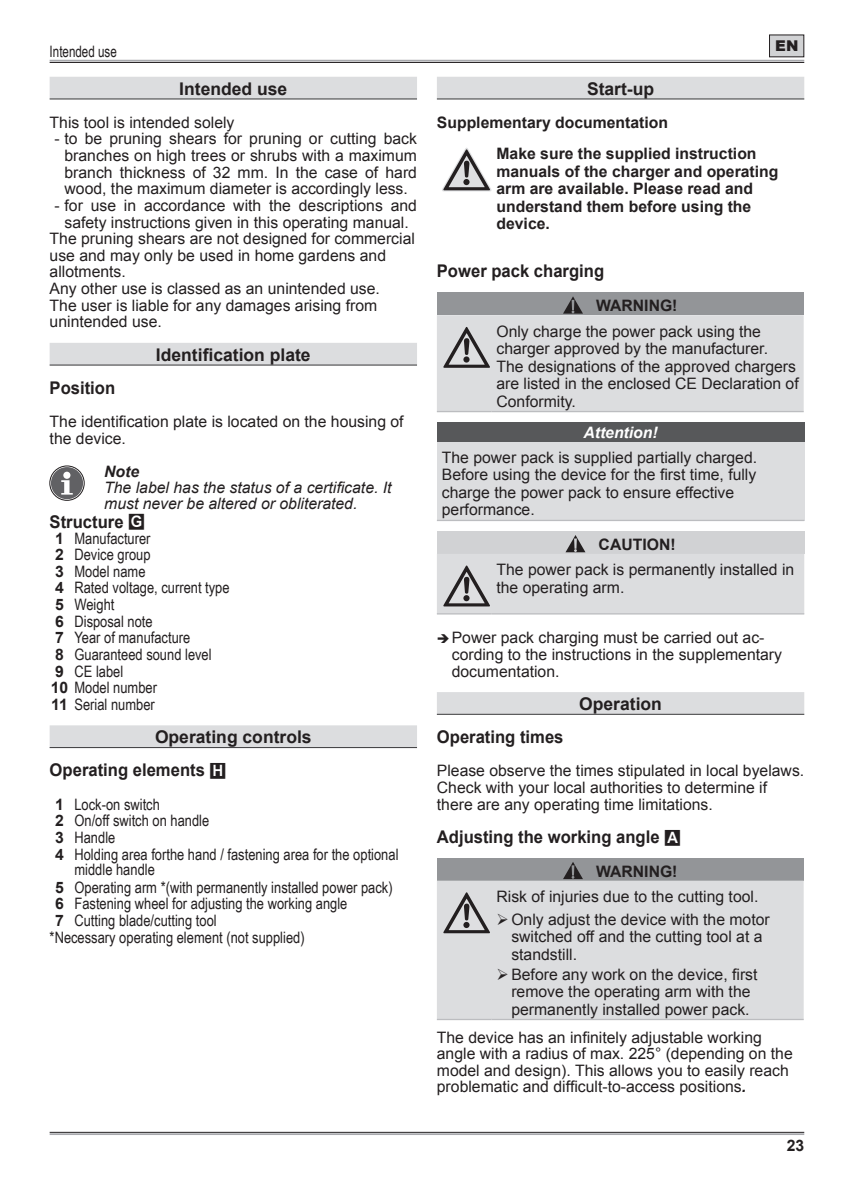
<style>
.page{position:relative;width:844px;height:1191px;background:#fff}
.page>*{position:absolute;margin:0;border:0;box-sizing:border-box;transform-origin:0 0}
.Headline_2{font:700 17.5px "Arial";color:#231f20;scale:.95 1}
.Headline_1{font:700 17.5px "Arial";color:#231f20}
.H2_ohne_Abstand{font:700 17.5px "Arial";color:#231f20;scale:.95 1}
.Fliesstext{font:15.75px/16.6px "Arial";color:#231f20}
.Aufzählung{font:15.75px/15.8px "Arial Narrow";color:#231f20}
.SI-Quelle{font:15.75px/17.5px "Arial";color:#231f20}
.SI-Quelle-2{font:700 15.75px/17.5px "Arial";color:#231f20}
.Hinweistext{font:italic 15.75px/15.8px "Arial";color:#231f20}
.Fließtext{font:15.75px "Arial Narrow";color:#231f20}
.Fliesstext-2{font:700 15.75px "Arial";color:#231f20}
.SI-WARNUNG{font:700 15.75px "Arial";color:#231f20}
.Aufzählung-2{font:15.75px "Arial Narrow";color:#231f20;scale:.9 1}
.SI-ACHTUNG{font:italic 700 15.75px "Arial";color:#fff}
.SI-VORSICHT{font:700 15.75px "Arial";color:#231f20}
.t1{font:900 14.88px "Arial";color:#231f20}
.s1{font-weight:700}
.s2{font-family:"Wolf Garten Alpha";font-weight:400}
.s3{font-family:"Arial";font-weight:700}
.s4{font-weight:700;font-style:italic}
</style>
<div class="page">
<hr style="left:50px;top:60px;width:754px;height:1px;background:#a8a9ad">
<hr style="left:50px;top:62px;width:754px;height:1px;background:#231f20">
<div style="left:769px;top:35px;width:34px;height:22px;background:#d1d2d4"></div>
<hr style="left:50px;top:1133px;width:754px;height:2px;background:#a8a9ad">
<hr style="left:50px;top:1131px;width:754px;height:1px;background:#231f20">
<div style="left:50px;top:77px;width:367px;height:22px;background:#dcdddf"></div>
<hr style="left:50px;top:98px;width:367px;height:1px;background:#3e3e3f">
<div style="left:50px;top:343px;width:367px;height:22px;background:#dcdddf"></div>
<hr style="left:50px;top:364px;width:367px;height:1px;background:#3e3e3f">
<div style="left:50px;top:725px;width:367px;height:23px;background:#dcdddf"></div>
<hr style="left:50px;top:747px;width:367px;height:1px;background:#3e3e3f">
<div style="left:437px;top:77px;width:367px;height:22px;background:#dcdddf"></div>
<hr style="left:437px;top:98px;width:367px;height:1px;background:#3e3e3f">
<div style="left:437px;top:692px;width:367px;height:23px;background:#dcdddf"></div>
<hr style="left:437px;top:714px;width:367px;height:1px;background:#3e3e3f">
<svg style="left:442px;top:148px;width:50px;height:44px"></svg>
<div style="left:437px;top:292px;width:366px;height:23px;background:#939598"></div>
<hr style="left:437px;top:411px;width:54px;height:1px;background:#bcbdc0">
<hr style="left:491px;top:411px;width:312px;height:1px;background:#bcbdc0">
<svg style="left:437px;top:296px;width:366px;height:115px"></svg>
<div style="left:437px;top:422px;width:367px;height:19px;background:#57585a"></div>
<div style="left:437px;top:441px;width:367px;height:79px;background:#dcdddf"></div>
<hr style="left:437px;top:520px;width:367px;height:1px;background:#bcbdc0">
<div style="left:437px;top:531px;width:367px;height:23px;background:#d1d2d4"></div>
<svg style="left:437px;top:535px;width:367px;height:79px"></svg>
<div style="left:437px;top:858px;width:366px;height:22px;background:#939598"></div>
<div style="left:437px;top:880px;width:366px;height:138px;background:#dcdddf"></div>
<hr style="left:437px;top:1018px;width:54px;height:2px;background:#bcbdc0">
<hr style="left:491px;top:1018px;width:312px;height:2px;background:#bcbdc0">
<svg style="left:563px;top:862px;width:20px;height:17px"></svg>
<svg style="left:441px;top:890px;width:50px;height:44px;background:#b0afb1"></svg>
<svg style="left:50px;top:466px;width:34px;height:34px"></svg>
<div style="left:50px;top:466px;width:34px;height:34px;border:1px solid #231f20;border-radius:50%"></div>
<div style="left:63px;top:472px;width:7px;height:7px;background:#fff;border-radius:50%"></div>
<svg style="left:61px;top:480px;width:12px;height:14px"></svg>
<svg style="left:497px;top:913px;width:10px;height:11px"></svg>
<svg style="left:497px;top:968px;width:10px;height:11px"></svg>
<p class="Aufzählung-2" style="left:50px;top:40px;width:76px">Intended use</p>
<p class="t1" style="left:775px;top:35px;width:25px">EN</p>
<p class="Headline_1" style="left:179px;top:77px;width:109px">Intended use</p>
<p class="Fliesstext" style="left:50px;top:114px;width:186px">This tool is intended solely</p>
<p class="Fliesstext" style="left:64px;top:131px;width:354px;text-align:justify;text-indent:-10px">- to be pruning shears for pruning or cutting back branches on high trees or shrubs with a maximum branch thickness of 32 mm. In the case of hard wood, the maximum diameter is accordingly less.</p>
<p class="Fliesstext" style="left:55px;top:197px;width:364px;text-align:center">- for use in accordance with the descriptions and safety instructions given in this operating manual.</p>
<p class="Fliesstext" style="left:50px;top:230px;width:367px">The pruning shears are not designed for commercial use and may only be used in home gardens and allotments.</p>
<p class="Fliesstext" style="left:50px;top:280px;width:332px">Any other use is classed as an unintended use.</p>
<p class="Fliesstext" style="left:50px;top:297px;width:329px">The user is liable for any damages arising from unintended use.</p>
<p class="Headline_1" style="left:156px;top:343px;width:156px">Identification plate</p>
<p class="Headline_2" style="left:50px;top:376px;width:71px">Position</p>
<p class="Fliesstext" style="left:50px;top:413px;width:355px">The identification plate is located on the housing of the device.</p>
<p class="Hinweistext" style="left:104px;top:464px;width:289px"><span class="s1">Note<br></span>The label has the status of a certificate. It must never be altered or obliterated.</p>
<p class="H2_ohne_Abstand" style="left:50px;top:510px;width:102px">Structure <span class="s2">G</span></p>
<p class="Aufzählung" style="left:55px;top:529px;width:97px"><span class="s3">1</span> Manufacturer</p>
<p class="Aufzählung" style="left:55px;top:546px;width:97px"><span class="s3">2</span> Device group</p>
<p class="Aufzählung" style="left:55px;top:563px;width:92px"><span class="s3">3</span> Model name</p>
<p class="Aufzählung" style="left:55px;top:579px;width:176px"><span class="s3">4</span> Rated voltage, current type</p>
<p class="Aufzählung" style="left:55px;top:596px;width:61px"><span class="s3">5</span> Weight</p>
<p class="Aufzählung" style="left:55px;top:612px;width:99px"><span class="s3">6</span> Disposal note</p>
<p class="Aufzählung" style="left:55px;top:629px;width:137px"><span class="s3">7</span> Year of manufacture</p>
<p class="Aufzählung" style="left:55px;top:646px;width:158px"><span class="s3">8</span> Guaranteed sound level</p>
<p class="Aufzählung" style="left:55px;top:662px;width:70px"><span class="s3">9</span> CE label</p>
<p class="Aufzählung" style="left:51px;top:679px;width:108px"><span class="s3">10</span> Model number</p>
<p class="Aufzählung" style="left:51px;top:696px;width:105px"><span class="s3">11</span> Serial number</p>
<p class="Headline_1" style="left:155px;top:725px;width:158px">Operating controls</p>
<p class="Headline_2" style="left:50px;top:758px;width:187px">Operating elements <span class="s2">H</span></p>
<p class="Aufzählung" style="left:55px;top:795px;width:106px"><span class="s3">1</span> Lock-on switch</p>
<p class="Aufzählung" style="left:55px;top:812px;width:156px"><span class="s3">2</span> On/off switch on handle</p>
<p class="Aufzählung" style="left:55px;top:829px;width:62px"><span class="s3">3</span> Handle</p>
<p class="Aufzählung" style="left:74px;top:845px;width:325px;text-indent:-19px"><span class="s3">4</span> Holding area forthe hand / fastening area for the optional middle handle</p>
<p class="Aufzählung" style="left:55px;top:878px;width:339px"><span class="s3">5</span> Operating arm *(with permanently installed power pack)</p>
<p class="Aufzählung" style="left:55px;top:895px;width:294px"><span class="s3">6</span> Fastening wheel for adjusting the working angle</p>
<p class="Aufzählung" style="left:55px;top:912px;width:163px"><span class="s3">7</span> Cutting blade/cutting tool</p>
<p class="Fließtext" style="left:50px;top:925px;width:256px">*Necessary operating element (not supplied)</p>
<p class="Headline_1" style="left:587px;top:77px;width:69px">Start-up</p>
<p class="Fliesstext-2" style="left:437px;top:112px;width:233px">Supplementary documentation</p>
<p class="SI-Quelle-2" style="left:496px;top:145px;width:283px">Make sure the supplied instruction manuals of the charger and operating arm are available. Please read and understand them before using the device.</p>
<p class="Headline_2" style="left:437px;top:260px;width:178px">Power pack charging</p>
<p class="SI-WARNUNG" style="left:596px;top:295px;width:83px">WARNING!</p>
<p class="SI-Quelle" style="left:496px;top:322px;width:304px">Only charge the power pack using the charger approved by the manufacturer.<br>The designations of the approved chargers are listed in the enclosed CE Declaration of Conformity.</p>
<p class="SI-ACHTUNG" style="left:583px;top:421px;width:76px">Attention!</p>
<p class="SI-Quelle" style="left:441px;top:449px;width:317px">The power pack is supplied partially charged.<br>Before using the device for the first time, fully charge the power pack to ensure effective performance.</p>
<p class="SI-VORSICHT" style="left:598px;top:534px;width:78px">CAUTION!</p>
<p class="SI-Quelle" style="left:496px;top:561px;width:299px">The power pack is permanently installed in the operating arm.</p>
<p class="Fliesstext" style="left:451px;top:629px;width:332px">Power pack charging must be carried out ac&shy;cording to the instructions in the supplementary documentation.</p>
<p class="Headline_1" style="left:579px;top:692px;width:84px">Operation</p>
<p class="Headline_2" style="left:437px;top:725px;width:135px">Operating times</p>
<p class="Fliesstext" style="left:437px;top:762px;width:369px">Please observe the times stipulated in local byelaws.</p>
<p class="Fliesstext" style="left:437px;top:779px;width:331px">Check with your local authorities to determine if there are any operating time limitations.</p>
<p class="Headline_2" style="left:437px;top:825px;width:258px">Adjusting the working angle <span class="s2">A</span></p>
<p class="SI-WARNUNG" style="left:596px;top:860px;width:83px">WARNING!</p>
<p class="SI-Quelle" style="left:496px;top:888px;width:263px">Risk of injuries due to the cutting tool.</p>
<p class="Fliesstext" style="left:511px;top:910px;width:260px;line-height:17.5px">Only adjust the device with the motor switched off and the cutting tool at a standstill.</p>
<p class="Fliesstext" style="left:511px;top:965px;width:247px;line-height:17.5px">Before any work on the device, first remove the operating arm with the permanently installed power pack.</p>
<p class="Fliesstext" style="left:437px;top:1028px;width:357px">The device has an infinitely adjustable working angle with a radius of max. 225° (depending on the model and design). This allows you to easily reach problematic and difficult-to-access positions<span class="s4">.</span></p>
<p class="SI-Quelle-2" style="left:786px;top:1137px;width:19px">23</p>
</div>
